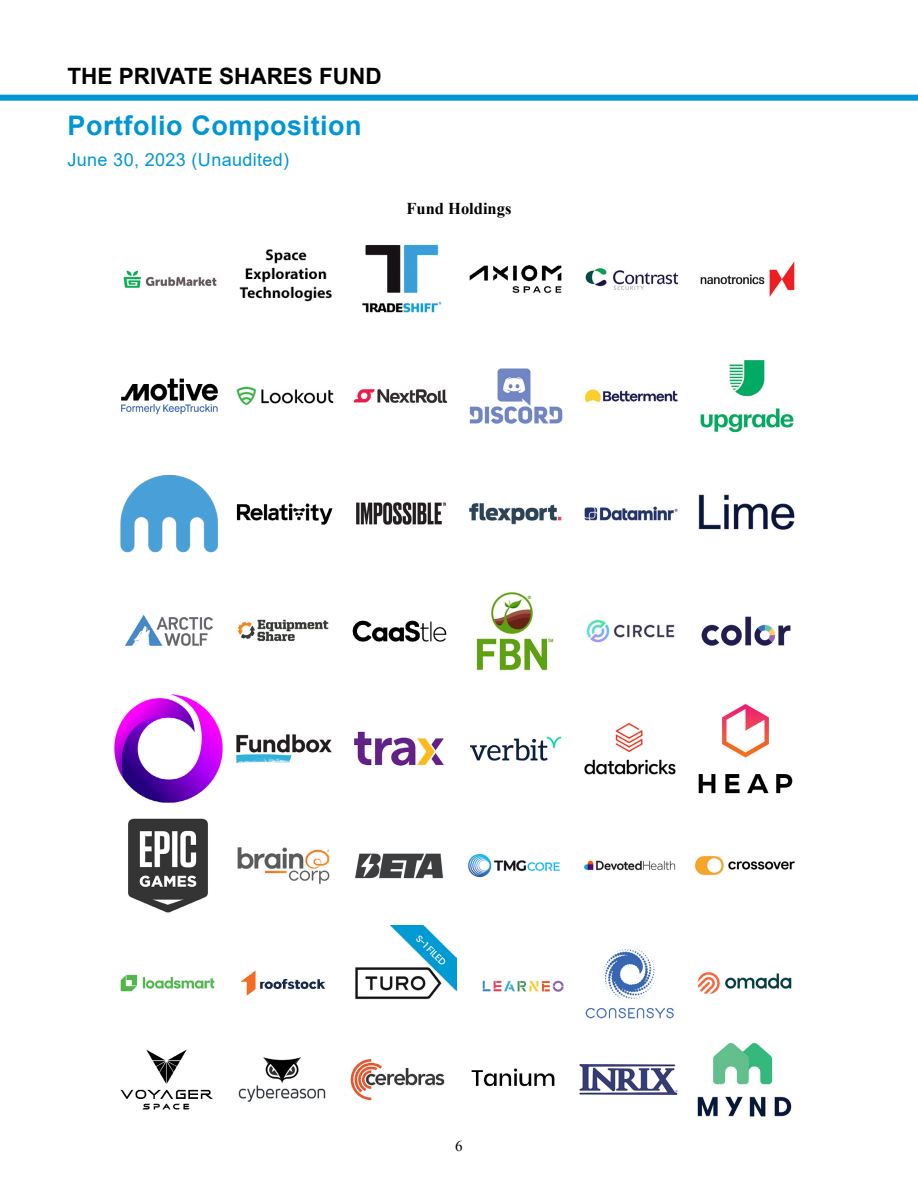
<style>
.page{position:relative;width:918px;height:1188px;background:#fff}
.page>*{position:absolute;margin:0;border:0;box-sizing:border-box;transform-origin:0 0}
.t1{font:700 27px "Arial";letter-spacing:.02em;color:#0096d6}
.t2{font:700 22.5px "Arial";color:#000}
.t3{font:18px "Arial";letter-spacing:.02em;color:#0096d6}
.t4{font:700 16.5px "Times New Roman";color:#000}
.t5{font:15px "Times New Roman";color:#000}
</style>
<div class="page">
<img style="left:123px;top:244px;width:439px;height:69px">
<img style="left:585px;top:261px;width:210px;height:36px">
<img style="left:121px;top:360px;width:673px;height:73px">
<img style="left:120px;top:474px;width:675px;height:79px">
<img style="left:124px;top:592px;width:667px;height:79px">
<img style="left:114px;top:694px;width:679px;height:109px">
<img style="left:128px;top:818px;width:667px;height:95px">
<img style="left:120px;top:925px;width:336px;height:75px">
<img style="left:585px;top:947px;width:207px;height:72px">
<img style="left:482px;top:980px;width:82px;height:12px">
<img style="left:120px;top:1042px;width:672px;height:75px">
<div style="left:0;top:95px;width:918px;height:6px;background:#0096d6"></div>
<p class="t2" style="left:68px;top:60px;width:316px">THE PRIVATE SHARES FUND</p>
<h1 class="t1" style="left:68px;top:106px;width:296px">Portfolio Composition</h1>
<p class="t3" style="left:68px;top:147px;width:223px">June 30, 2023 (Unaudited)</p>
<p class="t4" style="left:406px;top:196px;width:107px">Fund Holdings</p>
<p class="t5" style="left:455px;top:1136px;width:9px">6</p>
</div>
